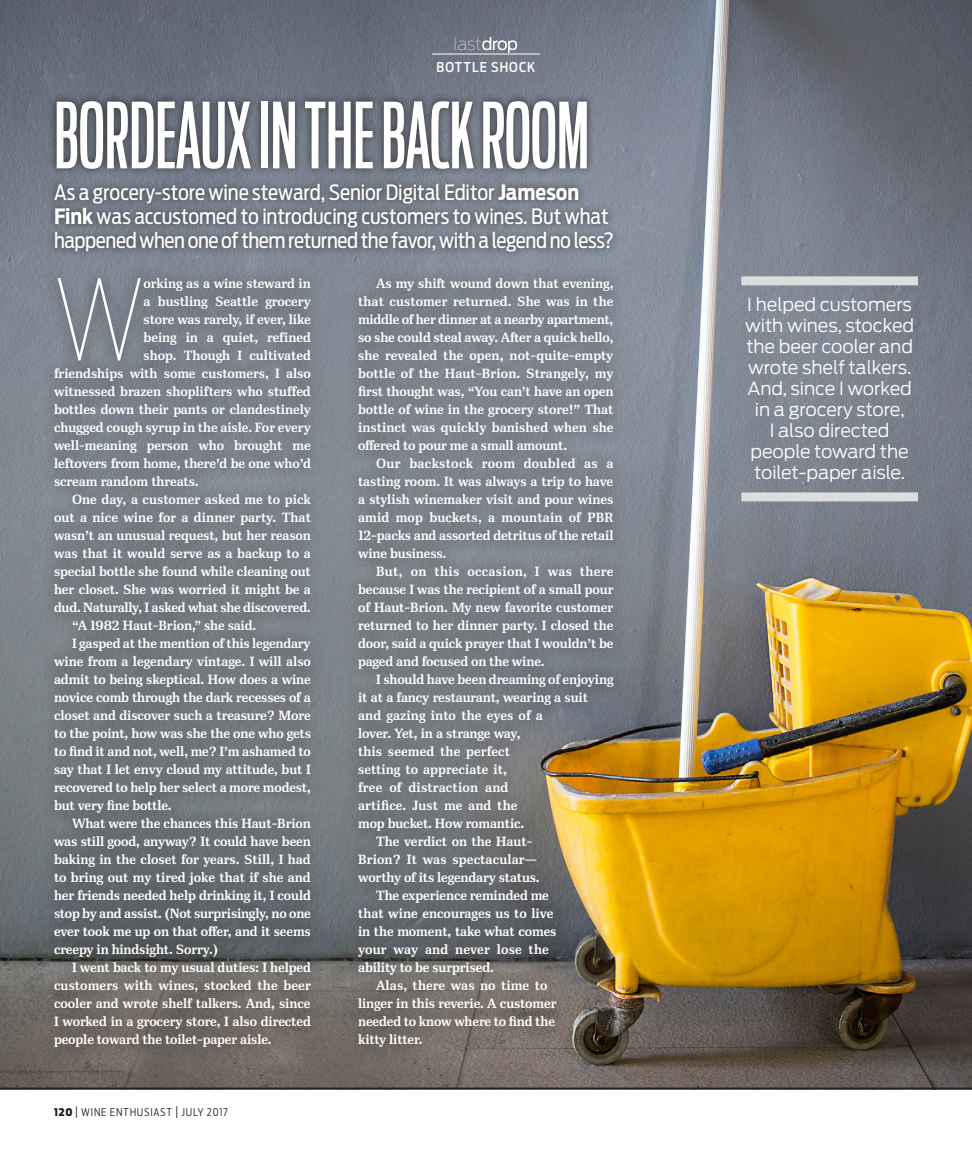
<style>
.page{position:relative;width:972px;height:1168px;background:#fff}
.page>*{position:absolute;margin:0;border:0;box-sizing:border-box;transform-origin:0 0}
.BODY_TEXT_ANTENNA{font:100 110.7px "Antenna Cond";color:#fff}
.HEADLINE{font:90px "Antenna Comp";color:#fff}
.DEK{font:21px/24px "Antenna Cond";letter-spacing:-.01em;color:#fff}
.PULL_QUOTE{font:300 18px/21px "Antenna";letter-spacing:-.005em;color:#fff;text-align:center}
.BODY_TEXT_IBIS{font:600 13.5px/18px "Ibis Text";letter-spacing:-.01em;color:#fff;text-align:justify}
.BODY_TEXT_ANTENNA-2{font:600 13.5px "Ibis Text";letter-spacing:-.005em;color:#fff}
.t1{font:500 13.5px "Antenna Cond";letter-spacing:.075em;color:#fff}
.t2{font:300 10.5px "Antenna Cond";letter-spacing:.075em;color:#231f20}
.s1{font-weight:700}
.s2{font-weight:900}
.s3{font-size:12.6px}
</style>
<div class="page">
<img style="left:0;top:0;width:972px;height:1087px">
<div style="left:48px;top:92px;width:547px;height:85px;background:#231f20;opacity:.75"></div>
<div style="left:47px;top:177px;width:574px;height:83px;background:#231f20;opacity:.75"></div>
<hr style="left:432px;top:54px;width:108px;height:1px;background:#fff">
<svg style="left:455px;top:37px;width:62px;height:16px"></svg>
<div style="left:40px;top:264px;width:588px;height:797px;background:#231f20;opacity:.75"></div>
<div style="left:741px;top:276px;width:177px;height:9px;background:#dcdddf"></div>
<div style="left:741px;top:492px;width:177px;height:9px;background:#dcdddf"></div>
<hr style="left:0;top:1087px;width:972px;height:2px;background:#231f20">
<p class="t1" style="left:437px;top:58px;width:100px">BOTTLE SHOCK</p>
<p class="HEADLINE" style="left:54px;top:83px;width:537px">BORDEAUX IN THE BACK ROOM</p>
<p class="DEK" style="left:54px;top:180px;width:561px">As a grocery-store wine steward, Senior Digital Editor <span class="s1">Jameson<br>Fink</span> was accustomed to introducing customers to wines. But what happened when one of them returned the favor, with a legend no less?</p>
<p class="BODY_TEXT_ANTENNA" style="left:54px;top:252px;width:92px">W</p>
<p class="BODY_TEXT_ANTENNA-2" style="left:144px;top:274px;width:169px">orking as a wine steward in</p>
<p class="BODY_TEXT_ANTENNA-2" style="left:144px;top:292px;width:169px">a bustling Seattle grocery</p>
<p class="BODY_TEXT_ANTENNA-2" style="left:144px;top:310px;width:169px">store was rarely, if ever, like</p>
<p class="BODY_TEXT_ANTENNA-2" style="left:144px;top:328px;width:169px">being in a quiet, refined</p>
<p class="BODY_TEXT_ANTENNA-2" style="left:144px;top:346px;width:169px">shop. Though I cultivated</p>
<p class="BODY_TEXT_ANTENNA-2" style="left:54px;top:364px;width:258px">friendships with some customers, I also</p>
<p class="BODY_TEXT_ANTENNA-2" style="left:54px;top:382px;width:258px">witnessed brazen shoplifters who stuffed</p>
<p class="BODY_TEXT_ANTENNA-2" style="left:54px;top:400px;width:258px">bottles down their pants or clandestinely</p>
<p class="BODY_TEXT_ANTENNA-2" style="left:54px;top:418px;width:258px">chugged cough syrup in the aisle. For every</p>
<p class="BODY_TEXT_ANTENNA-2" style="left:54px;top:436px;width:258px">well-meaning person who brought me</p>
<p class="BODY_TEXT_ANTENNA-2" style="left:54px;top:454px;width:258px">leftovers from home, there’d be one who’d</p>
<p class="BODY_TEXT_ANTENNA-2" style="left:54px;top:472px;width:146px">scream random threats.</p>
<p class="BODY_TEXT_IBIS" style="left:54px;top:490px;width:259px;text-indent:18px">One day, a customer asked me to pick out a nice wine for a dinner party. That wasn’t an unusual request, but her reason was that it would serve as a backup to a special bottle she found while cleaning out her closet. She was worried it might be a dud. Naturally, I asked what she discovered.</p>
<p class="BODY_TEXT_IBIS" style="left:72px;top:616px;width:186px">“A 1982 Haut-Brion,” she said.</p>
<p class="BODY_TEXT_IBIS" style="left:54px;top:634px;width:258px;text-indent:18px">I gasped at the mention of this legendary wine from a legendary vintage. I will also admit to being skeptical. How does a wine novice comb through the dark recesses of a closet and discover such a treasure? More to the point, how was she the one who gets to find it and not, well, me? I’m ashamed to say that I let envy cloud my attitude, but I recovered to help her select a more modest, but very fine bottle.</p>
<p class="BODY_TEXT_IBIS" style="left:54px;top:814px;width:258px;text-indent:18px">What were the chances this Haut-Brion was still good, anyway? It could have been baking in the closet for years. Still, I had to bring out my tired joke that if she and her friends needed help drinking it, I could stop by and assist. (Not surprisingly, no one ever took me up on that offer, and it seems creepy in hindsight. Sorry.)</p>
<p class="BODY_TEXT_IBIS" style="left:54px;top:958px;width:258px;text-indent:18px">I went back to my usual duties: I helped customers with wines, stocked the beer cooler and wrote shelf talkers. And, since I worked in a grocery store, I also directed people toward the toilet-paper aisle.</p>
<p class="t2" style="left:54px;top:1105px;width:175px"><span class="s2">120</span> <span class="s3">|</span> WINE ENTHUSIAST <span class="s3">|</span> JULY 2017</p>
<p class="BODY_TEXT_IBIS" style="left:358px;top:274px;width:257px;text-indent:18px">As my shift wound down that evening, that customer returned. She was in the middle of her dinner at a nearby apartment, so she could steal away. After a quick hello, she revealed the open, not-quite-empty bottle of the Haut-Brion. Strangely, my first thought was, “You can’t have an open bottle of wine in the grocery store!” That instinct was quickly banished when she offered to pour me a small amount.</p>
<p class="BODY_TEXT_IBIS" style="left:358px;top:454px;width:257px;text-indent:18px">Our backstock room doubled as a tasting room. It was always a trip to have a stylish winemaker visit and pour wines amid mop buckets, a mountain of PBR 12-packs and assorted detritus of the retail wine business.</p>
<p class="BODY_TEXT_IBIS" style="left:358px;top:562px;width:257px;text-indent:18px">But, on this occasion, I was there because I was the recipient of a small pour of Haut-Brion. My new favorite customer returned to her dinner party. I closed the door, said a quick prayer that I wouldn’t be paged and focused on the wine.</p>
<p class="BODY_TEXT_IBIS" style="left:358px;top:670px;width:257px;text-align:left;text-indent:18px">I should have been dreaming of enjoying it at a fancy restaurant, wearing a suit and gazing into the eyes of a<br>lover. Yet, in a strange way,<br>this seemed the perfect<br>setting to appreciate it,<br>free of distraction and<br>artifice. Just me and the<br>mop bucket. How romantic.</p>
<p class="BODY_TEXT_IBIS" style="left:358px;top:832px;width:183px;text-align:left;text-indent:18px">The verdict on the Haut-<br>Brion? It was spectacular— worthy of its legendary status.</p>
<p class="BODY_TEXT_IBIS" style="left:358px;top:886px;width:200px;text-align:left;text-indent:18px">The experience reminded me that wine encourages us to live in the moment, take what comes your way and never lose the ability to be surprised.</p>
<p class="BODY_TEXT_IBIS" style="left:358px;top:976px;width:200px;text-align:left;text-indent:18px">Alas, there was no time to linger in this reverie. A customer needed to know where to find the kitty litter.</p>
<p class="PULL_QUOTE" style="left:745px;top:293px;width:171px">I helped customers with wines, stocked the beer cooler and wrote shelf talkers.<br>And, since I worked in a grocery store,<br>I also directed people toward the toilet-paper aisle.</p>
</div>
